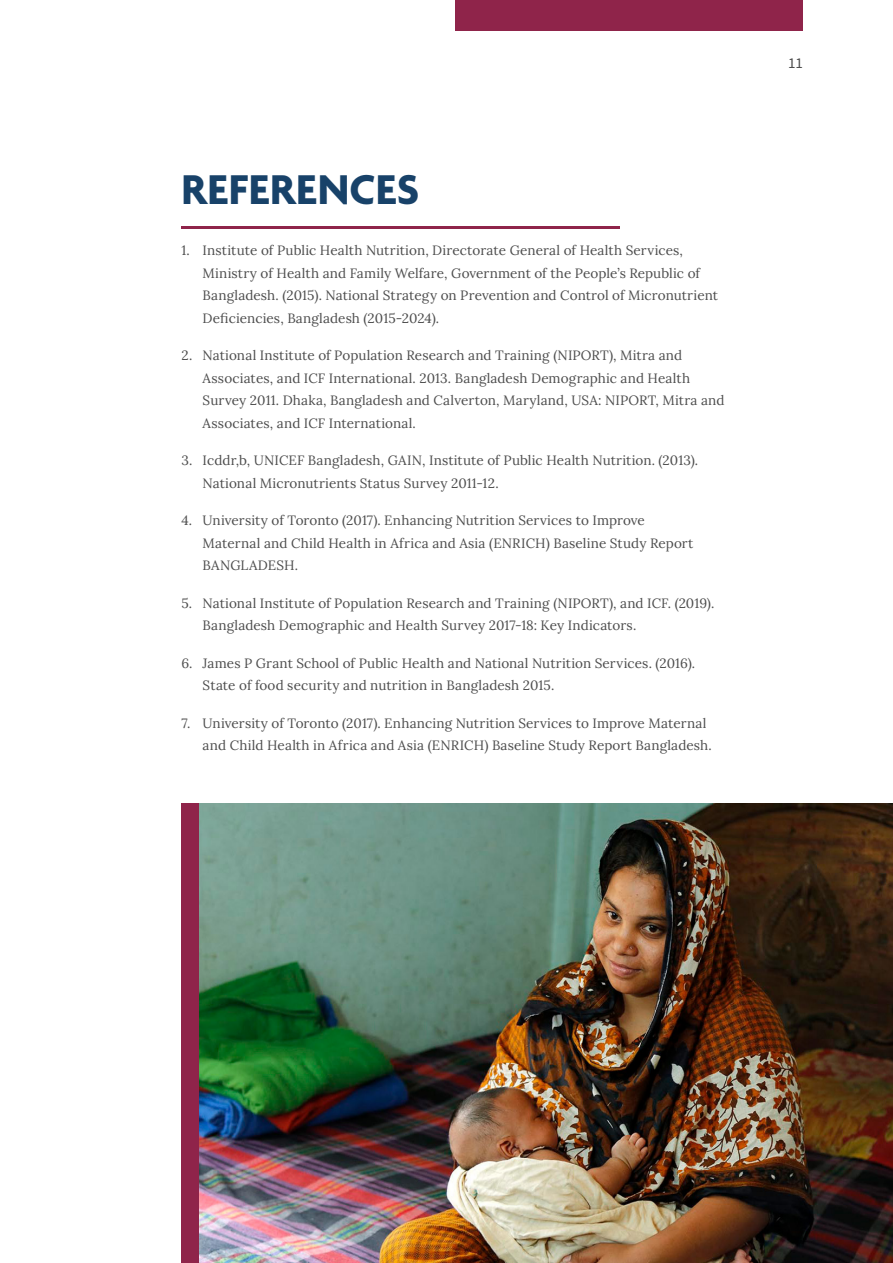
<style>
.page{position:relative;width:893px;height:1263px;background:#fff}
.page>*{position:absolute;margin:0;border:0;box-sizing:border-box;transform-origin:0 0}
.t1{font:700 45px "Agenda";letter-spacing:.015em;color:#184269}
.t2{font:15px "Source Sans Pro";color:#4d4d4d}
.t3{font:13.5px/22.5px "Lora";letter-spacing:.005em;color:#4d4d4d}
</style>
<div class="page">
<div style="left:455px;top:0;width:348px;height:30px;background:#8f244a"></div>
<div style="left:181px;top:804px;width:712px;height:459px;background:#8f244a"></div>
<img style="left:200px;top:803px;width:693px;height:460px">
<hr style="left:181px;top:226px;width:439px;height:3px;background:#8f244a">
<h1 class="t1" style="left:181px;top:165px;width:239px">REFERENCES</h1>
<p class="t3" style="left:203px;top:238px;width:517px;text-indent:-21px">1. Institute of Public Health Nutrition, Directorate General of Health Services, Ministry of Health and Family Welfare, Government of the People’s Republic of Bangladesh. (2015). National Strategy on Prevention and Control of Micronutrient Deficiencies, Bangladesh (2015-2024).</p>
<p class="t3" style="left:203px;top:343px;width:523px;text-indent:-21px">2. National Institute of Population Research and Training (NIPORT), Mitra and Associates, and ICF International. 2013. Bangladesh Demographic and Health Survey 2011. Dhaka, Bangladesh and Calverton, Maryland, USA: NIPORT, Mitra and Associates, and ICF International.</p>
<p class="t3" style="left:203px;top:448px;width:497px;text-indent:-21px">3. Icddr,b, UNICEF Bangladesh, GAIN, Institute of Public Health Nutrition. (2013).<br>National Micronutrients Status Survey 2011-12.</p>
<p class="t3" style="left:203px;top:508px;width:492px;text-indent:-21px">4. University of Toronto (2017). Enhancing Nutrition Services to Improve<br>Maternal and Child Health in Africa and Asia (ENRICH) Baseline Study Report<br>BANGLADESH.</p>
<p class="t3" style="left:203px;top:591px;width:513px;text-indent:-21px">5. National Institute of Population Research and Training (NIPORT), and ICF. (2019).<br>Bangladesh Demographic and Health Survey 2017-18: Key Indicators.</p>
<p class="t3" style="left:203px;top:651px;width:494px;text-indent:-21px">6. James P Grant School of Public Health and National Nutrition Services. (2016).<br>State of food security and nutrition in Bangladesh 2015.</p>
<p class="t3" style="left:203px;top:711px;width:511px;text-indent:-21px">7. University of Toronto (2017). Enhancing Nutrition Services to Improve Maternal and Child Health in Africa and Asia (ENRICH) Baseline Study Report Bangladesh.</p>
<p class="t2" style="left:788px;top:53px;width:16px">11</p>
</div>
